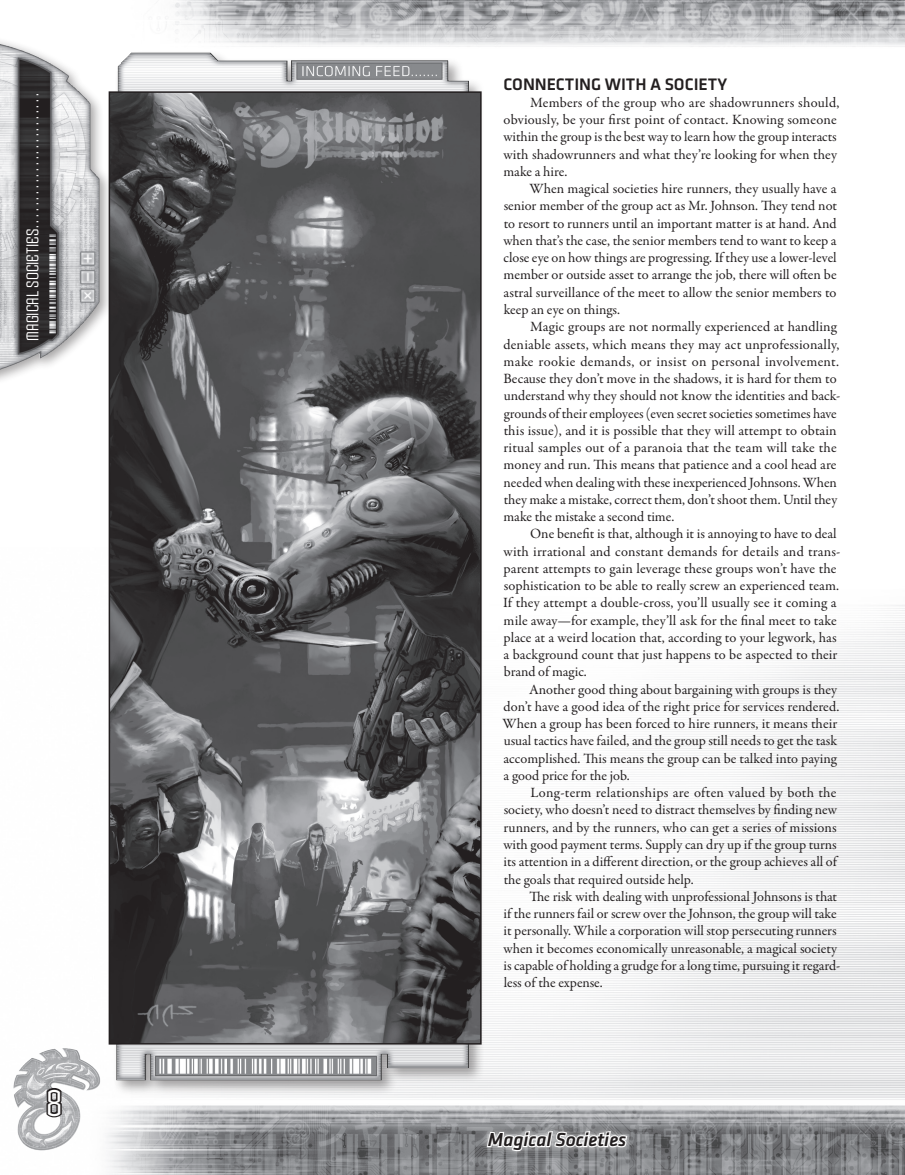
<style>
.page{position:relative;width:905px;height:1175px;background:#fff}
.page>*{position:absolute;margin:0;border:0;box-sizing:border-box;transform-origin:0 0}
.t1{font:condensed 36px "Armada";color:#fff}
.t2{font:italic 500 19.5px "Klavika";color:#231f20}
.t3{font:500 17.25px "Klavika";color:#231f20}
.t4{font:condensed 16.5px "Armada";color:#fff}
.t5{font:14.25px/17.2px "Garamond Premr Pro";color:#231f20}
</style>
<div class="page">
<img style="left:14px;top:548px;width:890px;height:626px">
<img style="left:166px;top:0;width:739px;height:47px">
<img style="left:13px;top:1048px;width:53px;height:41px">
<svg style="left:42px;top:1086px;width:24px;height:32px"></svg>
<div style="left:480px;top:1123px;width:154px;height:35px;background:#fff;opacity:.71"></div>
<svg style="left:485px;top:1126px;width:143px;height:43px"></svg>
<div style="left:0;top:35px;width:113px;height:353px;background:#231f20;opacity:.4"></div>
<img style="left:0;top:40px;width:99px;height:336px">
<div style="left:113px;top:50px;width:372px;height:1045px;background:#231f20;opacity:.4"></div>
<img style="left:116px;top:53px;width:353px;height:1027px">
<img style="left:112px;top:94px;width:366px;height:947px">
<div style="left:109px;top:91px;width:372px;height:953px;border:2px solid #231f20"></div>
<p class="t4" style="left:24px;top:340px;width:247px;rotate:-90deg">Magical Societies ........................</p>
<h1 class="t1" style="left:46px;top:1083px;width:18px">8</h1>
<p class="t3" style="left:503px;top:75px;width:62px">CONN ECTIN</p>
<p class="t3" style="left:591px;top:75px;width:25px">G WITH</p>
<p class="t3" style="left:650px;top:75px;width:69px">A SOCI ETY</p>
<p class="t5" style="left:503px;top:94px;width:337px;text-indent:27px">Members of the group who are shadowrunners should, obviously, be your first point of contact. Knowing someone within the group is the best way to learn how the group interacts with shadowrunners and what they’re looking for when they make a hire.</p>
<p class="t5" style="left:503px;top:180px;width:335px;text-align:justify;text-indent:26px">When magical societies hire runners, they usually have a senior member of the group act as Mr. Johnson. They tend not to resort to runners until an important matter is at hand. And when that’s the case, the senior members tend to want to keep a close eye on how things are progressing. If they use a lower-level member or outside asset to arrange the job, there will often be astral surveillance of the meet to allow the senior members to keep an eye on things.</p>
<p class="t5" style="left:503px;top:318px;width:338px;text-indent:27px">Magic groups are not normally experienced at handling deniable assets, which means they may act unprofessionally, make rookie demands, or insist on personal involvement.<br>Because they don’t move in the shadows, it is hard for them to understand why they should not know the identities and back&shy;grounds of their employees (even secret societies sometimes have this issue), and it is possible that they will attempt to obtain ritual samples out of a paranoia that the team will take the money and run. This means that patience and a cool head are needed when dealing with these inexperienced Johnsons. When they make a mistake, correct them, don’t shoot them. Until they make the mistake a second time.</p>
<p class="t5" style="left:503px;top:525px;width:338px;text-indent:27px">One benefit is that, although it is annoying to have to deal with irrational and constant demands for details and trans&shy;parent attempts to gain leverage these groups won’t have the sophistication to be able to really screw an experienced team.<br>If they attempt a double-cross, you’ll usually see it coming a mile away—for example, they’ll ask for the final meet to take place at a weird location that, according to your legwork, has a background count that just happens to be aspected to their brand of magic.</p>
<p class="t5" style="left:502px;top:681px;width:338px;text-indent:27px">Another good thing about bargaining with groups is they don’t have a good idea of the right price for services rendered.<br>When a group has been forced to hire runners, it means their usual tactics have failed, and the group still needs to get the task accomplished. This means the group can be talked into paying a good price for the job.</p>
<p class="t5" style="left:503px;top:784px;width:335px;text-align:justify;text-indent:27px">Long-term relationships are often valued by both the society, who doesn’t need to distract themselves by finding new runners, and by the runners, who can get a series of missions with good payment terms. Supply can dry up if the group turns its attention in a different direction, or the group achieves all of the goals that required outside help.</p>
<p class="t5" style="left:503px;top:888px;width:338px;text-indent:26px">The risk with dealing with unprofessional Johnsons is that if the runners fail or screw over the Johnson, the group will take it personally. While a corporation will stop persecuting runners when it becomes economically unreasonable, a magical society is capable of holding a grudge for a long time, pursuing it regard&shy;less of the expense.</p>
<h2 class="t2" style="left:488px;top:1128px;width:140px">Magical Societies</h2>
</div>
